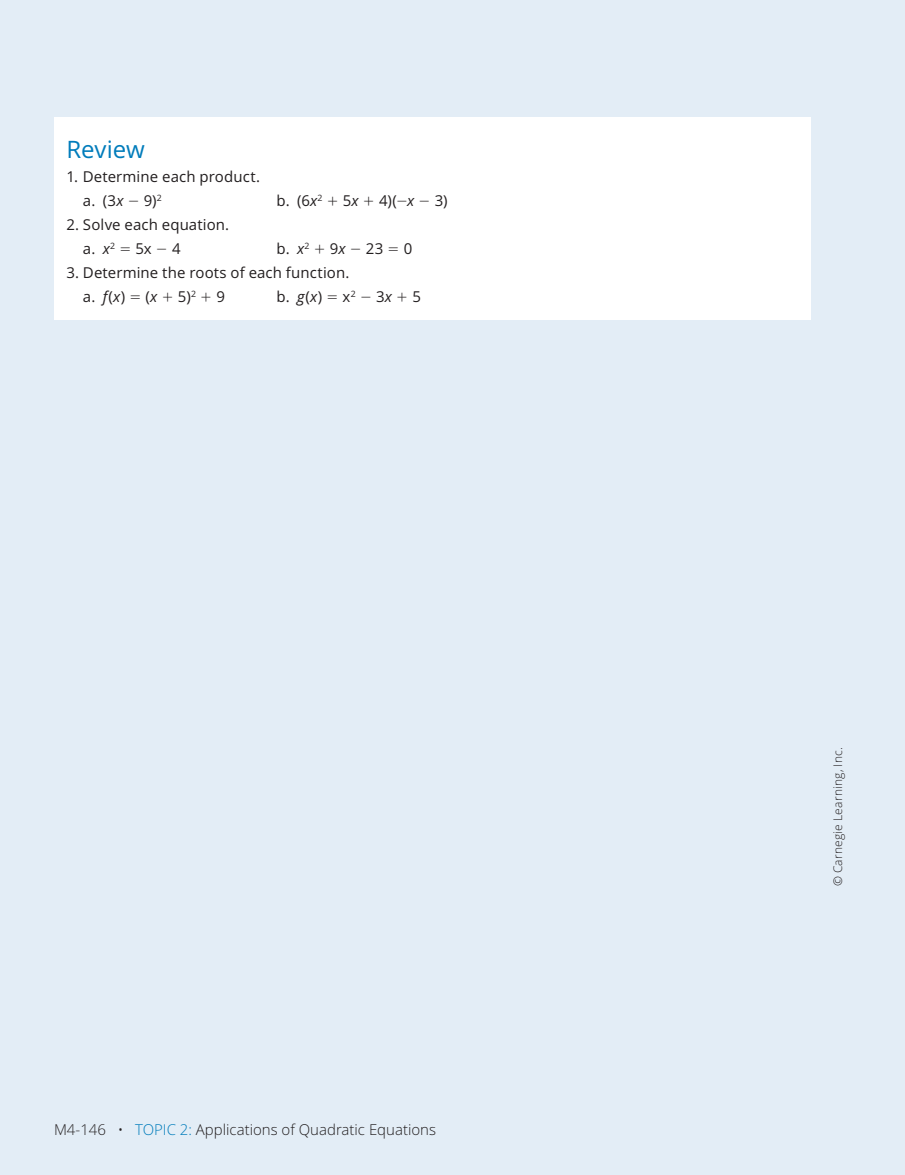
<style>
.page{position:relative;width:905px;height:1175px;background:#fff}
.page>*{position:absolute;margin:0;border:0;box-sizing:border-box;transform-origin:0 0}
.t1{font:24px "Open Sans";color:#007cbb}
.t2{font:15px/24px "Open Sans";letter-spacing:.005em;color:#231f20}
.t3{font:300 15px "Open Sans";color:#231f20}
.t4{font:300 12px "Open Sans";letter-spacing:.015em;color:#231f20}
.s1{font-style:italic}
.s2{font-family:"Mathematical Pi OTF1"}
.s3{color:#007cbb}
</style>
<div class="page">
<div style="left:0;top:0;width:904px;height:1174px;background:#e3edf6"></div>
<hr style="left:904px;top:0;width:1px;height:1174px;background:#e3edf6">
<div style="left:54px;top:118px;width:756px;height:202px;background:#fff"></div>
<h1 class="t1" style="left:66px;top:140px;width:80px">Review</h1>
<p class="t2" style="left:83px;top:166px;width:179px;text-indent:-17px">1. Determine each product. a. (3<span class="s1">x</span> <span class="s2">2</span> 9)<sup>2</sup></p>
<p class="t2" style="left:276px;top:190px;width:172px">b. (6<span class="s1">x</span><sup>2</sup> <span class="s2">1</span> 5<span class="s1">x</span> <span class="s2">1</span> 4)(<span class="s2">2</span><span class="s1">x</span> <span class="s2">2</span> 3)</p>
<p class="t2" style="left:83px;top:214px;width:148px;text-indent:-17px">2. Solve each equation. a. <span class="s1">x</span><sup>2</sup> <span class="s2">5</span> 5x <span class="s2">2</span> 4</p>
<p class="t2" style="left:276px;top:238px;width:137px">b. <span class="s1">x</span><sup>2</sup> <span class="s2">1</span> 9<span class="s1">x</span> <span class="s2">2</span> 23 <span class="s2">5</span> 0</p>
<p class="t2" style="left:83px;top:262px;width:268px;text-indent:-17px">3. Determine the roots of each function. a. <span class="s1">f</span>(<span class="s1">x</span>) <span class="s2">5</span> (<span class="s1">x</span> <span class="s2">1</span> 5)<sup>2</sup> <span class="s2">1</span> 9</p>
<p class="t2" style="left:276px;top:286px;width:146px">b. <span class="s1">g</span>(<span class="s1">x</span>) <span class="s2">5</span> x<sup>2</sup> <span class="s2">2</span> 3<span class="s1">x</span> <span class="s2">1</span> 5</p>
<p class="t3" style="left:54px;top:1123px;width:383px">M4-146 • <span class="s3">TOPIC 2:</span> Applications of Quadratic Equations</p>
<p class="t4" style="left:832px;top:886px;width:141px;rotate:-90deg">© Carnegie Learning, Inc.</p>
</div>
